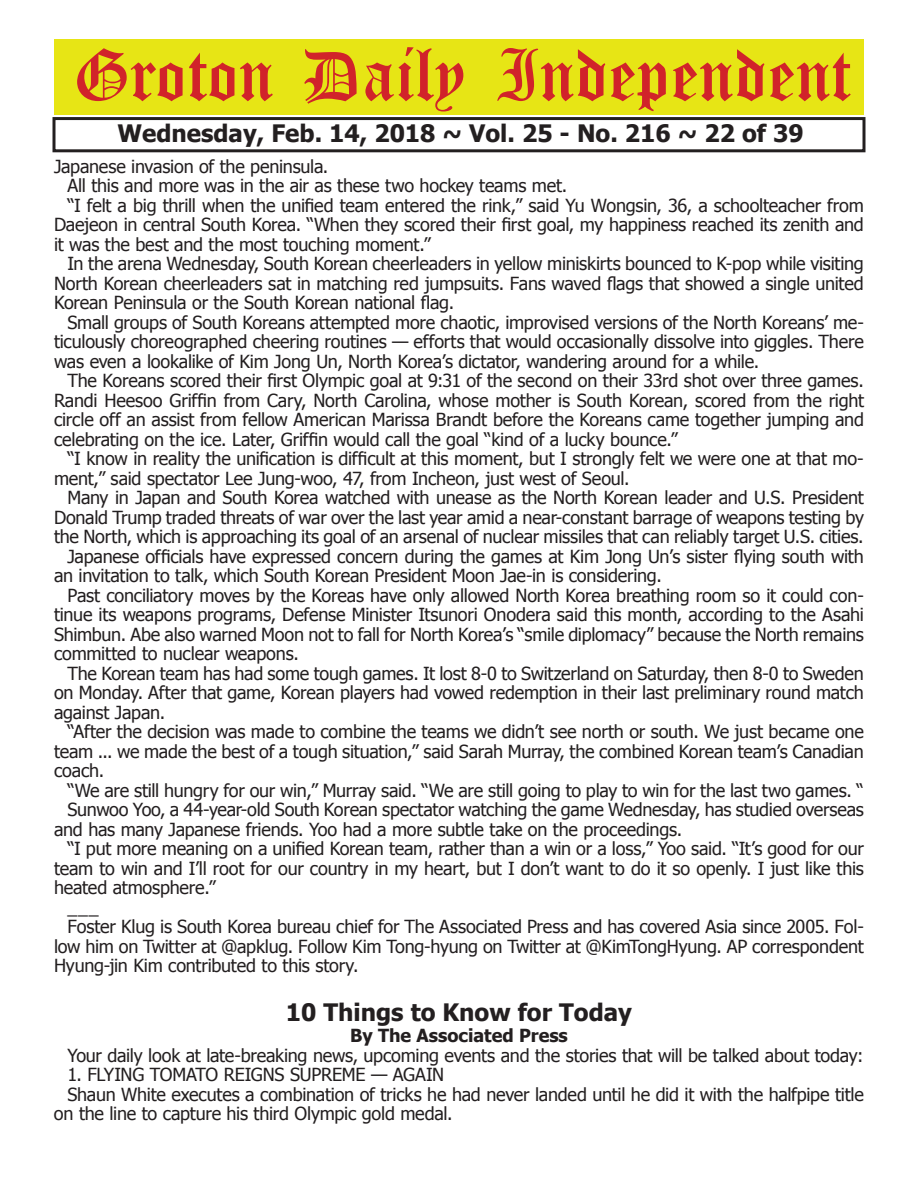
<style>
.page{position:relative;width:918px;height:1188px;background:#fff}
.page>*{position:absolute;margin:0;border:0;box-sizing:border-box;transform-origin:0 0}
.t1{font:54px "Old English Five";color:#d1232a}
.t2{font:700 24px "Tahoma";color:#231f20}
.t3{font:18px "Tahoma";letter-spacing:-.01em;color:#231f20}
.t4{font:700 18px "Tahoma";color:#231f20}
</style>
<div class="page">
<div style="left:52px;top:117px;width:814px;height:35px;border:3px solid #231f20"></div>
<div style="left:54px;top:40px;width:810px;height:75px;background:#e7e515"></div>
<h1 class="t1" style="left:73px;top:50px;width:779px">Groton Daily Independent</h1>
<h2 class="t2" style="left:118px;top:116px;width:688px">Wednesday, Feb. 14, 2018 ~ Vol. 25 - No. 216 ~ 22 of 39</h2>
<p class="t3" style="left:54px;top:154px;width:276px">Japanese invasion of the peninsula.</p>
<p class="t3" style="left:68px;top:174px;width:501px">All this and more was in the air as these two hockey teams met.</p>
<p class="t3" style="left:68px;top:193px;width:798px">“I felt a big thrill when the unified team entered the rink,” said Yu Wongsin, 36, a schoolteacher from</p>
<p class="t3" style="left:54px;top:213px;width:811px">Daejeon in central South Korea. “When they scored their first goal, my happiness reached its zenith and</p>
<p class="t3" style="left:54px;top:232px;width:378px">it was the best and the most touching moment.”</p>
<p class="t3" style="left:68px;top:252px;width:798px">In the arena Wednesday, South Korean cheerleaders in yellow miniskirts bounced to K-pop while visiting</p>
<p class="t3" style="left:54px;top:271px;width:811px">North Korean cheerleaders sat in matching red jumpsuits. Fans waved flags that showed a single united</p>
<p class="t3" style="left:54px;top:291px;width:402px">Korean Peninsula or the South Korean national flag.</p>
<p class="t3" style="left:68px;top:310px;width:798px">Small groups of South Koreans attempted more chaotic, improvised versions of the North Koreans’ me-</p>
<p class="t3" style="left:54px;top:330px;width:811px">ticulously choreographed cheering routines — efforts that would occasionally dissolve into giggles. There</p>
<p class="t3" style="left:54px;top:349px;width:707px">was even a lookalike of Kim Jong Un, North Korea’s dictator, wandering around for a while.</p>
<p class="t3" style="left:68px;top:369px;width:798px">The Koreans scored their first Olympic goal at 9:31 of the second on their 33rd shot over three games.</p>
<p class="t3" style="left:54px;top:388px;width:812px">Randi Heesoo Griffin from Cary, North Carolina, whose mother is South Korean, scored from the right</p>
<p class="t3" style="left:54px;top:408px;width:812px">circle off an assist from fellow American Marissa Brandt before the Koreans came together jumping and</p>
<p class="t3" style="left:54px;top:427px;width:625px">celebrating on the ice. Later, Griffin would call the goal “kind of a lucky bounce.”</p>
<p class="t3" style="left:68px;top:447px;width:798px">“I know in reality the unification is difficult at this moment, but I strongly felt we were one at that mo-</p>
<p class="t3" style="left:54px;top:466px;width:577px">ment,” said spectator Lee Jung-woo, 47, from Incheon, just west of Seoul.</p>
<p class="t3" style="left:68px;top:486px;width:798px">Many in Japan and South Korea watched with unease as the North Korean leader and U.S. President</p>
<p class="t3" style="left:54px;top:505px;width:811px">Donald Trump traded threats of war over the last year amid a near-constant barrage of weapons testing by</p>
<p class="t3" style="left:54px;top:525px;width:811px">the North, which is approaching its goal of an arsenal of nuclear missiles that can reliably target U.S. cities.</p>
<p class="t3" style="left:68px;top:544px;width:798px">Japanese officials have expressed concern during the games at Kim Jong Un’s sister flying south with</p>
<p class="t3" style="left:54px;top:564px;width:609px">an invitation to talk, which South Korean President Moon Jae-in is considering.</p>
<p class="t3" style="left:68px;top:583px;width:798px">Past conciliatory moves by the Koreas have only allowed North Korea breathing room so it could con-</p>
<p class="t3" style="left:54px;top:603px;width:811px">tinue its weapons programs, Defense Minister Itsunori Onodera said this month, according to the Asahi</p>
<p class="t3" style="left:54px;top:622px;width:811px">Shimbun. Abe also warned Moon not to fall for North Korea’s “smile diplomacy” because the North remains</p>
<p class="t3" style="left:54px;top:642px;width:246px">committed to nuclear weapons.</p>
<p class="t3" style="left:68px;top:661px;width:798px">The Korean team has had some tough games. It lost 8-0 to Switzerland on Saturday, then 8-0 to Sweden</p>
<p class="t3" style="left:54px;top:681px;width:811px">on Monday. After that game, Korean players had vowed redemption in their last preliminary round match</p>
<p class="t3" style="left:54px;top:700px;width:113px">against Japan.</p>
<p class="t3" style="left:68px;top:720px;width:798px">“After the decision was made to combine the teams we didn’t see north or south. We just became one</p>
<p class="t3" style="left:54px;top:739px;width:811px">team ... we made the best of a tough situation,” said Sarah Murray, the combined Korean team’s Canadian</p>
<p class="t3" style="left:54px;top:759px;width:52px">coach.</p>
<p class="t3" style="left:68px;top:778px;width:798px">“We are still hungry for our win,” Murray said. “We are still going to play to win for the last two games. “</p>
<p class="t3" style="left:68px;top:798px;width:798px">Sunwoo Yoo, a 44-year-old South Korean spectator watching the game Wednesday, has studied overseas</p>
<p class="t3" style="left:54px;top:817px;width:630px">and has many Japanese friends. Yoo had a more subtle take on the proceedings.</p>
<p class="t3" style="left:68px;top:837px;width:798px">“I put more meaning on a unified Korean team, rather than a win or a loss,” Yoo said. “It’s good for our</p>
<p class="t3" style="left:54px;top:856px;width:811px">team to win and I’ll root for our country in my heart, but I don’t want to do it so openly. I just like this</p>
<p class="t3" style="left:54px;top:876px;width:163px">heated atmosphere.”</p>
<p class="t3" style="left:68px;top:895px;width:33px">___</p>
<p class="t3" style="left:68px;top:915px;width:798px">Foster Klug is South Korea bureau chief for The Associated Press and has covered Asia since 2005. Fol-</p>
<p class="t3" style="left:54px;top:934px;width:811px">low him on Twitter at @apklug. Follow Kim Tong-hyung on Twitter at @KimTongHyung. AP correspondent</p>
<p class="t3" style="left:54px;top:954px;width:306px">Hyung-jin Kim contributed to this story.</p>
<h2 class="t2" style="left:286px;top:995px;width:348px">10 Things to Know for Today</h2>
<p class="t4" style="left:350px;top:1023px;width:219px">By The Associated Press</p>
<p class="t3" style="left:67px;top:1043px;width:798px">Your daily look at late-breaking news, upcoming events and the stories that will be talked about today:</p>
<p class="t3" style="left:67px;top:1063px;width:378px">1. FLYING TOMATO REIGNS SUPREME — AGAIN</p>
<p class="t3" style="left:67px;top:1082px;width:798px">Shaun White executes a combination of tricks he had never landed until he did it with the halfpipe title</p>
<p class="t3" style="left:54px;top:1102px;width:400px">on the line to capture his third Olympic gold medal.</p>
</div>
